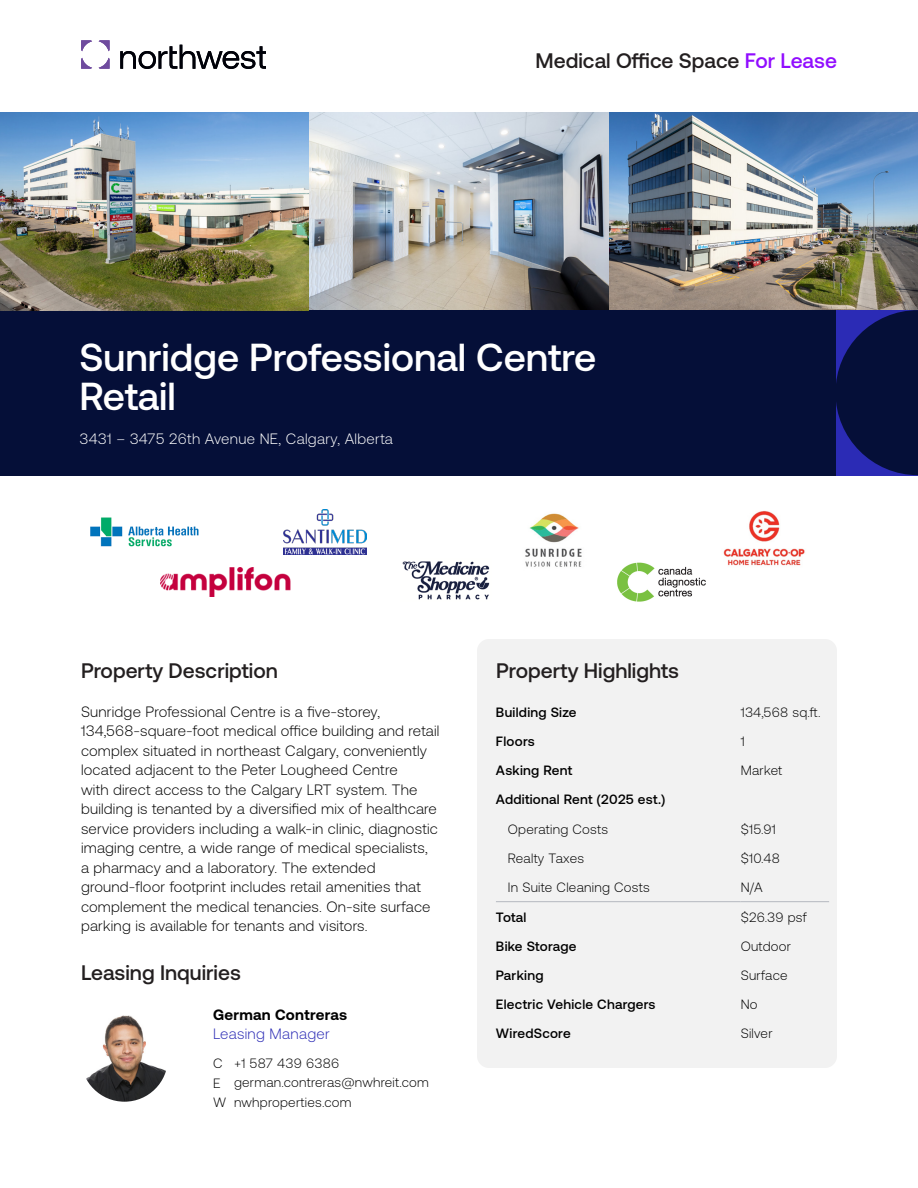
<style>
.page{position:relative;width:918px;height:1188px;background:#fff}
.page>*{position:absolute;margin:0;border:0;box-sizing:border-box;transform-origin:0 0}
.t1{font:500 39px/39px "Aeonik";color:#fff}
.H2_-_Left{font:500 21px "Aeonik";color:#231f20}
.H2_-_Right{font:500 21px "Aeonik";color:#231f20}
.Body_2_-_Paragraph{font:300 15px/19.5px "Aeonik";letter-spacing:.015em;color:#000}
.t2{font:300 15px "Aeonik";letter-spacing:.02em;color:#fff}
.t3{font:700 15px "Aeonik";letter-spacing:.02em;color:#000}
.t4{font:300 15px "Aeonik";letter-spacing:.02em;color:#2b2bb5}
.Table_C_1{font:500 13.5px "Aeonik";letter-spacing:.02em;color:#000}
.Table_C_2{font:300 13.5px "Aeonik";letter-spacing:.02em;color:#000}
.Body_-_Small_-_contact{font:300 13.5px/19.5px "Aeonik";letter-spacing:.02em;color:#000}
.Table_C_1_5{font:300 13.5px "Aeonik";letter-spacing:.02em;color:#000}
.s1{color:#910dff}
</style>
<div class="page">
<svg style="left:836px;top:310px;width:82px;height:165px;background:#0c1452"></svg>
<div style="left:0;top:310px;width:836px;height:165px;background:#050f38"></div>
<img style="left:608px;top:112px;width:310px;height:198px">
<img style="left:0;top:112px;width:309px;height:198px">
<img style="left:309px;top:112px;width:299px;height:198px">
<div style="left:477px;top:639px;width:360px;height:429px;background:#f2f2f2;border-radius:12px"></div>
<svg style="left:81px;top:40px;width:11px;height:11px"></svg>
<svg style="left:99px;top:40px;width:11px;height:11px"></svg>
<svg style="left:99px;top:58px;width:11px;height:11px"></svg>
<svg style="left:81px;top:58px;width:11px;height:11px"></svg>
<svg style="left:120px;top:45px;width:146px;height:24px"></svg>
<hr style="left:496px;top:901px;width:245px;height:1px;background:#b4b8bf">
<hr style="left:741px;top:901px;width:88px;height:1px;background:#b4b8bf">
<img style="left:81px;top:1015px;width:87px;height:87px;border-radius:43px">
<img style="left:90px;top:517px;width:109px;height:30px">
<img style="left:160px;top:568px;width:130px;height:29px">
<img style="left:284px;top:509px;width:83px;height:45px">
<img style="left:402px;top:561px;width:88px;height:39px">
<img style="left:525px;top:513px;width:57px;height:54px">
<img style="left:617px;top:562px;width:89px;height:40px">
<img style="left:723px;top:511px;width:82px;height:55px">
<p class="H2_-_Right" style="left:536px;top:49px;width:303px">Medical Office Space <span class="s1">For Lease</span></p>
<h1 class="t1" style="left:80px;top:337px;width:518px">Sunridge Professional Centre<br>Retail</h1>
<h1 class="t2" style="left:80px;top:431px;width:315px">3431 – 3475 26th Avenue NE, Calgary, Alberta</h1>
<p class="H2_-_Left" style="left:81px;top:659px;width:198px">Property Description</p>
<p class="Body_2_-_Paragraph" style="left:81px;top:702px;width:360px">Sunridge Professional Centre is a five-storey, 134,568-square-foot medical office building and retail complex situated in northeast Calgary, conveniently located adjacent to the Peter Lougheed Centre<br>with direct access to the Calgary LRT system. The building is tenanted by a diversified mix of healthcare service providers including a walk-in clinic, diagnostic imaging centre, a wide range of medical specialists, a pharmacy and a laboratory. The extended ground-floor footprint includes retail amenities that complement the medical tenancies. On-site surface parking is available for tenants and visitors.</p>
<p class="H2_-_Left" style="left:81px;top:961px;width:161px">Leasing Inquiries</p>
<h3 class="t3" style="left:213px;top:1006px;width:136px">German Contreras</h3>
<h4 class="t4" style="left:213px;top:1026px;width:118px">Leasing Manager</h4>
<p class="Body_-_Small_-_contact" style="left:234px;top:1053px;width:196px">+1 587 439 6386 german.contreras@nwhreit.com nwhproperties.com</p>
<p class="Body_-_Small_-_contact" style="left:213px;top:1054px;width:15px">C<br>E<br>W</p>
<p class="H2_-_Left" style="left:496px;top:659px;width:184px">Property Highlights</p>
<p class="Table_C_1" style="left:496px;top:704px;width:82px">Building Size</p>
<p class="Table_C_2" style="left:741px;top:705px;width:81px">134,568 sq.ft.</p>
<p class="Table_C_1" style="left:496px;top:734px;width:40px">Floors</p>
<p class="Table_C_2" style="left:741px;top:734px;width:6px">1</p>
<p class="Table_C_1" style="left:496px;top:763px;width:78px">Asking Rent</p>
<p class="Table_C_2" style="left:741px;top:763px;width:43px">Market</p>
<p class="Table_C_1" style="left:496px;top:792px;width:171px">Additional Rent (2025 est.)</p>
<p class="Table_C_1_5" style="left:508px;top:822px;width:102px">Operating Costs</p>
<p class="Table_C_2" style="left:741px;top:822px;width:37px">$15.91</p>
<p class="Table_C_1_5" style="left:508px;top:851px;width:78px">Realty Taxes</p>
<p class="Table_C_2" style="left:741px;top:851px;width:41px">$10.48</p>
<p class="Table_C_1_5" style="left:508px;top:880px;width:143px">In Suite Cleaning Costs</p>
<p class="Table_C_2" style="left:741px;top:880px;width:24px">N/A</p>
<p class="Table_C_1" style="left:496px;top:909px;width:32px">Total</p>
<p class="Table_C_2" style="left:741px;top:909px;width:68px">$26.39 psf</p>
<p class="Table_C_1" style="left:496px;top:938px;width:82px">Bike Storage</p>
<p class="Table_C_2" style="left:741px;top:939px;width:52px">Outdoor</p>
<p class="Table_C_1" style="left:496px;top:968px;width:49px">Parking</p>
<p class="Table_C_2" style="left:741px;top:968px;width:48px">Surface</p>
<p class="Table_C_1" style="left:496px;top:997px;width:161px">Electric Vehicle Chargers</p>
<p class="Table_C_2" style="left:741px;top:997px;width:18px">No</p>
<p class="Table_C_1" style="left:496px;top:1026px;width:76px">WiredScore</p>
<p class="Table_C_2" style="left:741px;top:1026px;width:33px">Silver</p>
</div>
